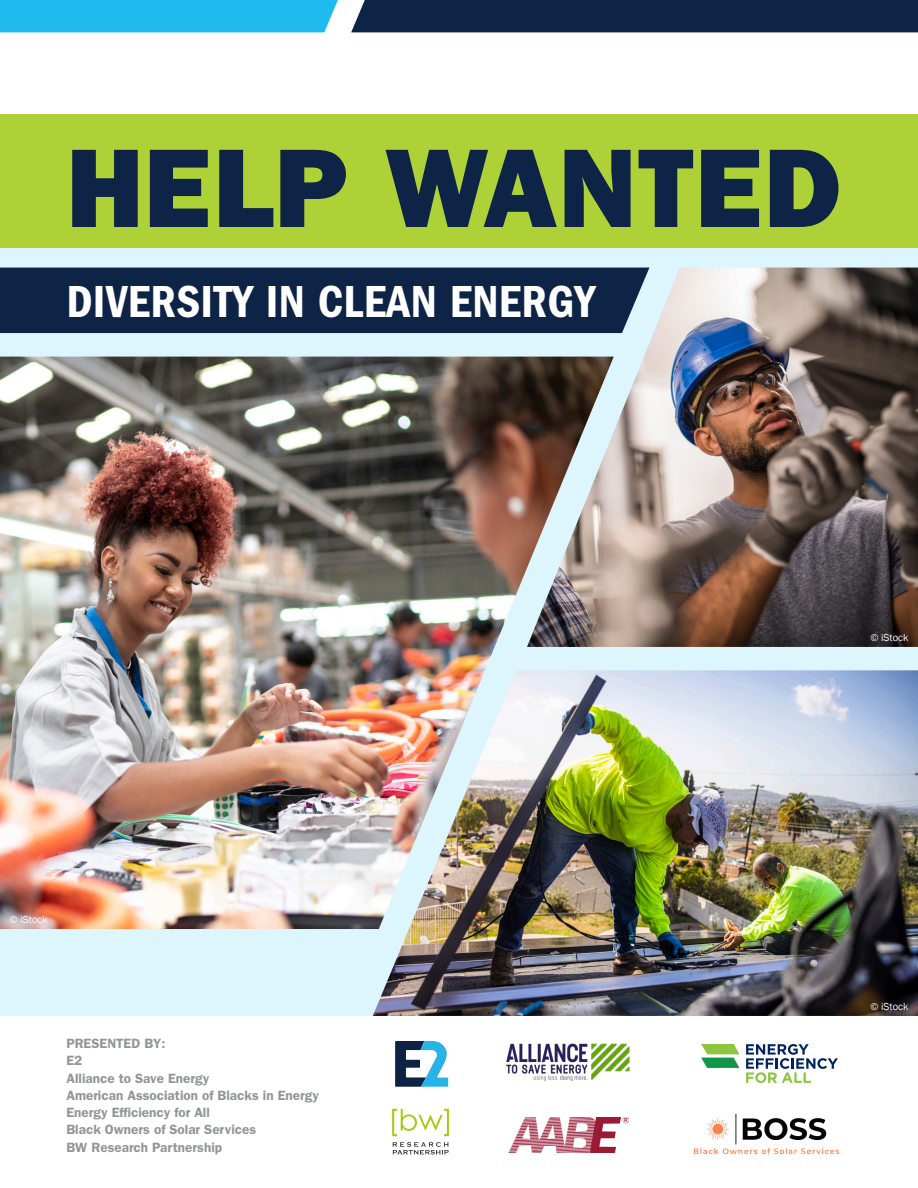
<style>
.page{position:relative;width:918px;height:1188px;background:#fff}
.page>*{position:absolute;margin:0;border:0;box-sizing:border-box;transform-origin:0 0}
.t1{font:800 112.5px "Franklin Gothic";letter-spacing:.01em;color:#0e2446}
.t2{font:600 condensed 46.5px "Franklin Gothic";letter-spacing:.01em;color:#fff}
.t3{font:600 13.5px/17.2px "Franklin Gothic";color:#939598}
.t4{font:10.5px "Franklin Gothic";color:#fff}
</style>
<div class="page">
<div style="left:0;top:129px;width:918px;height:887px;background:#ddf5fc"></div>
<div style="left:0;top:114px;width:918px;height:134px;background:#add136"></div>
<div style="left:0;top:0;width:338px;height:32px;background:#1fbbee"></div>
<div style="left:351px;top:0;width:567px;height:32px;background:#0e2446"></div>
<svg style="left:395px;top:1041px;width:53px;height:46px"></svg>
<img style="left:0;top:357px;width:527px;height:572px">
<img style="left:527px;top:268px;width:391px;height:379px">
<img style="left:373px;top:670px;width:545px;height:346px">
<div style="left:0;top:268px;width:649px;height:65px;background:#0e2446"></div>
<img style="left:508px;top:1117px;width:121px;height:36px">
<img style="left:506px;top:1043px;width:124px;height:39px">
<img style="left:693px;top:1113px;width:147px;height:41px">
<svg style="left:701px;top:1044px;width:38px;height:24px"></svg>
<svg style="left:746px;top:1044px;width:92px;height:39px"></svg>
<img style="left:392px;top:1108px;width:57px;height:47px">
<img style="left:392px;top:1109px;width:57px;height:27px">
<img style="left:400px;top:1142px;width:41px;height:5px">
<h1 class="t1" style="left:66px;top:122px;width:776px">HELP WANTED</h1>
<h2 class="t2" style="left:66px;top:275px;width:531px">DIVERSITY IN CLEAN ENERGY</h2>
<p class="t4" style="left:10px;top:913px;width:39px">© iStock</p>
<p class="t3" style="left:66px;top:1035px;width:254px">PRESENTED BY:<br>E2<br>Alliance to Save Energy<br>American Association of Blacks in Energy<br>Energy Efficiency for All<br>Black Owners of Solar Services<br>BW Research Partnership</p>
<p class="t4" style="left:870px;top:631px;width:39px">© iStock</p>
<p class="t4" style="left:870px;top:1000px;width:39px">© iStock</p>
</div>
